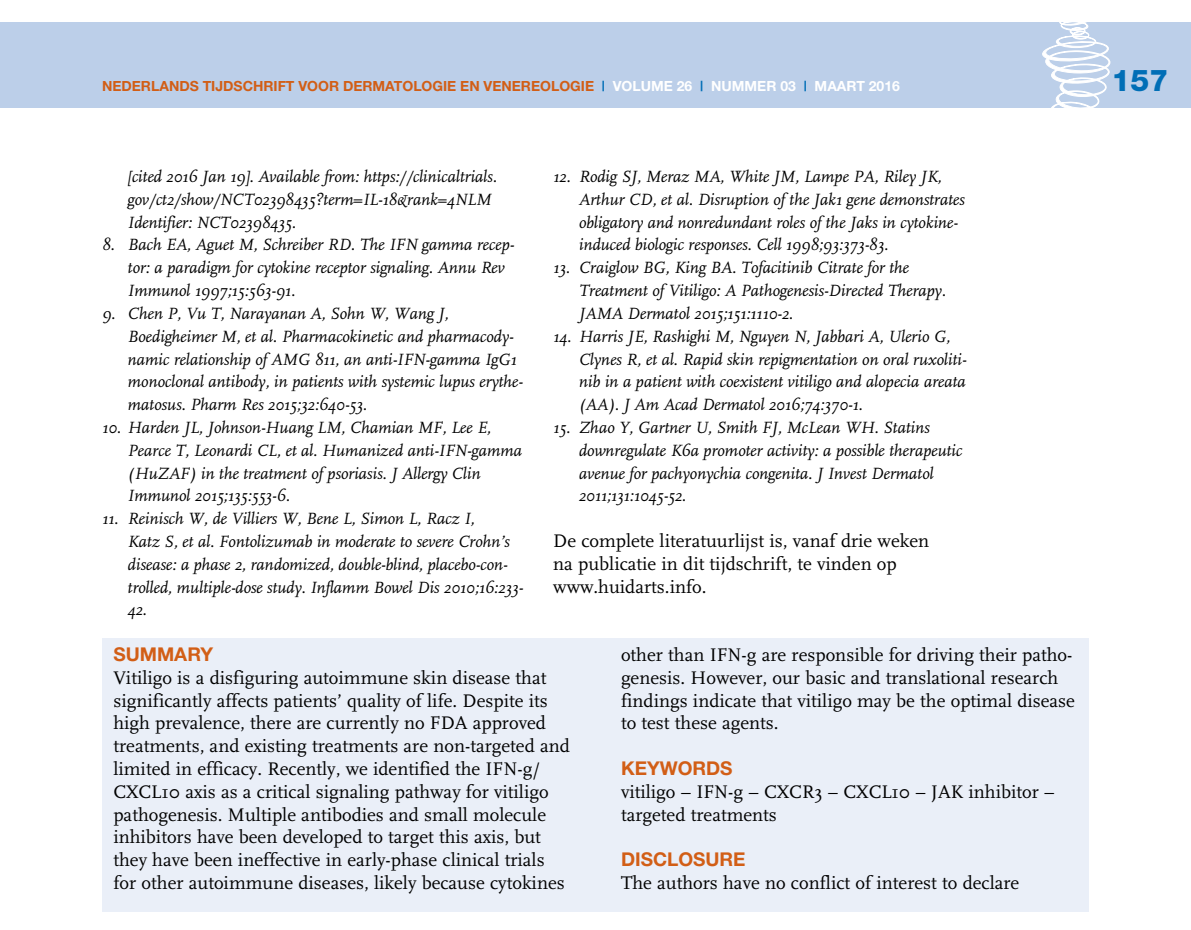
<style>
.page{position:relative;width:1191px;height:930px;background:#fff}
.page>*{position:absolute;margin:0;border:0;box-sizing:border-box;transform-origin:0 0}
.t1{font:800 30px "Helvetica Neue";color:#006eb6}
.t2{font:19px/22.8px "FF Scala";color:#000}
.t3{font:700 19px "Helvetica Neue";color:#d25e16}
.t4{font:italic 17px/22.8px "FF Scala";letter-spacing:-.01em;color:#000}
.t5{font:700 14px "Helvetica Neue";color:#d25e16}
.t6{font:700 14px "Helvetica Neue";color:#fff}
.s1{color:#006eb6}
.s2{color:#fff}
</style>
<div class="page">
<div style="left:0;top:23px;width:1191px;height:85px;background:#bccfe9"></div>
<svg style="left:1042px;top:23px;width:68px;height:85px"></svg>
<div style="left:102px;top:638px;width:987px;height:274px;background:#eaeff8"></div>
<p class="t5" style="left:102px;top:77px;width:724px">NEDERLANDS TIJDSCHRIFT VOOR DERMATOLOGIE EN VENEREOLOGIE <span class="s1">|</span> <span class="s2">VOLUME 26</span> <span class="s1">|</span> <span class="s2">NUMMER 03</span> <span class="s1">|</span> <span class="s2">MAART</span></p>
<p class="t6" style="left:869px;top:77px;width:33px">2016</p>
<h1 class="t1" style="left:1111px;top:62px;width:58px">157</h1>
<p class="t4" style="left:128px;top:166px;width:371px">[cited 2016 Jan 19]. Available from: https://clinicaltrials. gov/ct2/show/NCT02398435?term=IL-18&amp;rank=4NLM<br>Identifier: NCT02398435.</p>
<p class="t4" style="left:128px;top:234px;width:388px;text-indent:-26px">8. Bach EA, Aguet M, Schreiber RD. The IFN gamma recep&shy;tor: a paradigm for cytokine receptor signaling. Annu Rev<br>Immunol 1997;15:563-91.</p>
<p class="t4" style="left:128px;top:302px;width:397px;text-indent:-26px">9. Chen P, Vu T, Narayanan A, Sohn W, Wang J, Boedigheimer M, et al. Pharmacokinetic and pharmacody&shy;namic relationship of AMG 811, an anti-IFN-gamma IgG1 monoclonal antibody, in patients with systemic lupus erythe&shy;matosus. Pharm Res 2015;32:640-53.</p>
<p class="t4" style="left:128px;top:416px;width:396px;text-indent:-26px">10. Harden JL, Johnson-Huang LM, Chamian MF, Lee E, Pearce T, Leonardi CL, et al. Humanized anti-IFN-gamma (HuZAF) in the treatment of psoriasis. J Allergy Clin Immunol 2015;135:553-6.</p>
<p class="t4" style="left:128px;top:508px;width:397px;text-indent:-26px">11. Reinisch W, de Villiers W, Bene L, Simon L, Racz I,<br>Katz S, et al. Fontolizumab in moderate to severe Crohn’s disease: a phase 2, randomized, double-blind, placebo-con&shy;trolled, multiple-dose study. Inflamm Bowel Dis 2010;16:233- 42.</p>
<p class="t3" style="left:113px;top:642px;width:28px">SUMMAR</p>
<p class="t3" style="left:200px;top:642px;width:14px">Y</p>
<p class="t2" style="left:113px;top:666px;width:458px">Vitiligo is a disfiguring autoimmune skin disease that significantly affects patients’ quality of life. Despite its high prevalence, there are currently no FDA approved treatments, and existing treatments are non-targeted and limited in efficacy. Recently, we identified the IFN-g/ CXCL10 axis as a critical signaling pathway for vitiligo pathogenesis. Multiple antibodies and small molecule inhibitors have been developed to target this axis, but they have been ineffective in early-phase clinical trials for other autoimmune diseases, likely because cytokines</p>
<p class="t4" style="left:579px;top:166px;width:387px;text-indent:-26px">12. Rodig SJ, Meraz MA, White JM, Lampe PA, Riley JK, Arthur CD, et al. Disruption of the Jak1 gene demonstrates obligatory and nonredundant roles of the Jaks in cytokine&shy;induced biologic responses. Cell 1998;93:373-83.</p>
<p class="t4" style="left:579px;top:257px;width:368px;text-indent:-26px">13. Craiglow BG, King BA. Tofacitinib Citrate for the<br>Treatment of Vitiligo: A Pathogenesis-Directed Therapy.<br>JAMA Dermatol 2015;151:1110-2.</p>
<p class="t4" style="left:579px;top:325px;width:389px;text-indent:-26px">14. Harris JE, Rashighi M, Nguyen N, Jabbari A, Ulerio G, Clynes R, et al. Rapid skin repigmentation on oral ruxoliti&shy;nib in a patient with coexistent vitiligo and alopecia areata (AA). J Am Acad Dermatol 2016;74:370-1.</p>
<p class="t4" style="left:579px;top:416px;width:385px;text-indent:-26px">15. Zhao Y, Gartner U, Smith FJ, McLean WH. Statins downregulate K6a promoter activity: a possible therapeutic avenue for pachyonychia congenita. J Invest Dermatol 2011;131:1045-52.</p>
<p class="t2" style="left:553px;top:530px;width:377px">De complete literatuurlijst is, vanaf drie weken na publicatie in dit tijdschrift, te vinden op www.huidarts.info.</p>
<p class="t2" style="left:621px;top:644px;width:455px">other than IFN-g are responsible for driving their patho&shy;genesis. However, our basic and translational research findings indicate that vitiligo may be the optimal disease to test these agents.</p>
<p class="t3" style="left:621px;top:756px;width:72px">KEYWORDS</p>
<p class="t2" style="left:621px;top:780px;width:435px">vitiligo – IFN-g – CXCR3 – CXCL10 – JAK inhibitor – targeted treatments</p>
<p class="t3" style="left:621px;top:848px;width:28px">DISCLOSURE</p>
<p class="t2" style="left:621px;top:872px;width:400px">The authors have no conflict of interest to declare</p>
</div>
